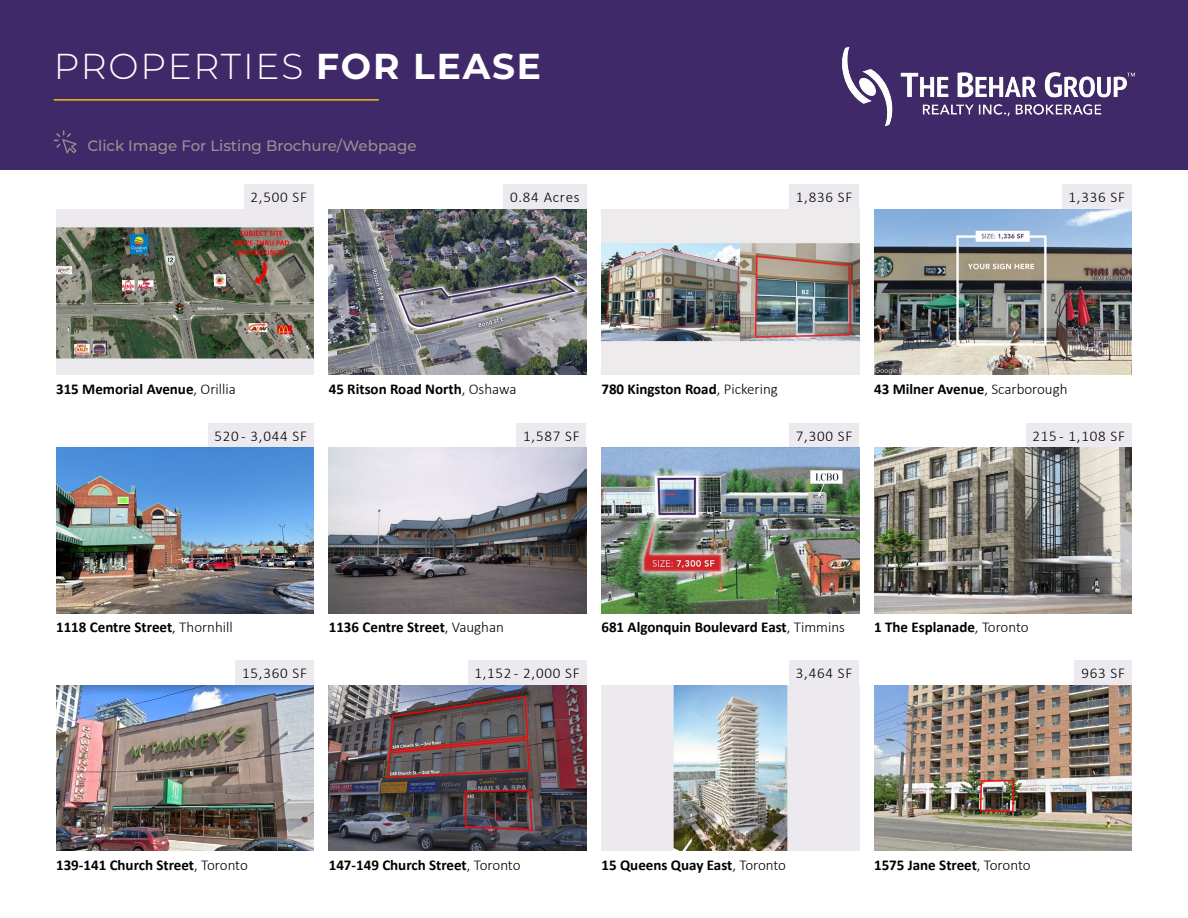
<style>
.page{position:relative;width:1188px;height:918px;background:#fff}
.page>*{position:absolute;margin:0;border:0;box-sizing:border-box;transform-origin:0 0}
.t1{font:300 36px "Montserrat";letter-spacing:.05em;color:#fff}
.t2{font:700 15px "Calibri";color:#000}
.t3{font:300 15px "Calibri";letter-spacing:.05em;color:#000}
.t4{font:500 15px "Montserrat";color:#989190}
.s1{font-weight:700}
.s2{font-weight:300}
</style>
<div class="page">
<div style="left:0;top:0;width:1188px;height:170px;background:#402969"></div>
<svg style="left:54px;top:130px;width:23px;height:24px"></svg>
<img style="left:842px;top:46px;width:293px;height:81px">
<hr style="left:54px;top:99px;width:325px;height:2px;background:#f1be18">
<div style="left:244px;top:184px;width:70px;height:25px;background:#edeaef"></div>
<div style="left:503px;top:184px;width:83px;height:25px;background:#edeaef"></div>
<div style="left:789px;top:184px;width:70px;height:25px;background:#edeaef"></div>
<div style="left:1062px;top:184px;width:70px;height:25px;background:#edeaef"></div>
<div style="left:208px;top:423px;width:106px;height:24px;background:#edeaef"></div>
<div style="left:516px;top:423px;width:70px;height:24px;background:#edeaef"></div>
<div style="left:789px;top:423px;width:70px;height:24px;background:#edeaef"></div>
<div style="left:1026px;top:423px;width:106px;height:24px;background:#edeaef"></div>
<div style="left:235px;top:660px;width:79px;height:25px;background:#edeaef"></div>
<div style="left:468px;top:660px;width:118px;height:25px;background:#edeaef"></div>
<div style="left:789px;top:660px;width:70px;height:25px;background:#edeaef"></div>
<div style="left:1075px;top:660px;width:57px;height:25px;background:#edeaef"></div>
<img style="left:56px;top:209px;width:258px;height:166px">
<img style="left:329px;top:209px;width:257px;height:166px">
<img style="left:601px;top:209px;width:258px;height:166px">
<img style="left:874px;top:209px;width:258px;height:166px">
<img style="left:56px;top:448px;width:258px;height:165px">
<img style="left:329px;top:448px;width:257px;height:165px">
<img style="left:601px;top:448px;width:258px;height:165px">
<img style="left:874px;top:448px;width:258px;height:165px">
<img style="left:56px;top:685px;width:258px;height:166px">
<img style="left:329px;top:685px;width:257px;height:166px">
<img style="left:601px;top:685px;width:258px;height:166px">
<img style="left:874px;top:685px;width:258px;height:166px">
<h1 class="t1" style="left:54px;top:42px;width:489px">PROPERTIES <span class="s1">FOR LEASE</span></h1>
<p class="t4" style="left:87px;top:135px;width:331px">Click Image For Listing Brochure/Webpage</p>
<p class="t3" style="left:251px;top:188px;width:58px">2,500 SF</p>
<p class="t3" style="left:510px;top:188px;width:71px">0.84 Acres</p>
<p class="t3" style="left:796px;top:188px;width:58px">1,836 SF</p>
<p class="t3" style="left:1069px;top:188px;width:58px">1,336 SF</p>
<p class="t2" style="left:56px;top:378px;width:181px">315 Memorial Avenue<span class="s2">, Orillia</span></p>
<p class="t2" style="left:329px;top:378px;width:189px">45 Ritson Road North<span class="s2">, Oshawa</span></p>
<p class="t2" style="left:601px;top:378px;width:178px">780 Kingston Road<span class="s2">, Pickering</span></p>
<p class="t2" style="left:874px;top:378px;width:195px">43 Milner Avenue<span class="s2">, Scarborough</span></p>
<p class="t3" style="left:215px;top:426px;width:94px">520 - 3,044 SF</p>
<p class="t3" style="left:523px;top:426px;width:58px">1,587 SF</p>
<p class="t3" style="left:796px;top:426px;width:58px">7,300 SF</p>
<p class="t3" style="left:1033px;top:426px;width:94px">215 - 1,108 SF</p>
<p class="t2" style="left:56px;top:616px;width:178px">1118 Centre Street<span class="s2">, Thornhill</span></p>
<p class="t2" style="left:329px;top:616px;width:177px">1136 Centre Street<span class="s2">, Vaughan</span></p>
<p class="t2" style="left:601px;top:616px;width:245px">681 Algonquin Boulevard East<span class="s2">, Timmins</span></p>
<p class="t2" style="left:874px;top:616px;width:156px">1 The Esplanade<span class="s2">, Toronto</span></p>
<p class="t3" style="left:242px;top:664px;width:66px">15,360 SF</p>
<p class="t3" style="left:474px;top:664px;width:107px">1,152 - 2,000 SF</p>
<p class="t3" style="left:796px;top:664px;width:58px">3,464 SF</p>
<p class="t3" style="left:1081px;top:664px;width:45px">963 SF</p>
<p class="t2" style="left:56px;top:854px;width:193px">139-141 Church Street<span class="s2">, Toronto</span></p>
<p class="t2" style="left:329px;top:854px;width:193px">147-149 Church Street<span class="s2">, Toronto</span></p>
<p class="t2" style="left:601px;top:854px;width:186px">15 Queens Quay East<span class="s2">, Toronto</span></p>
<p class="t2" style="left:874px;top:854px;width:158px">1575 Jane Street<span class="s2">, Toronto</span></p>
</div>
